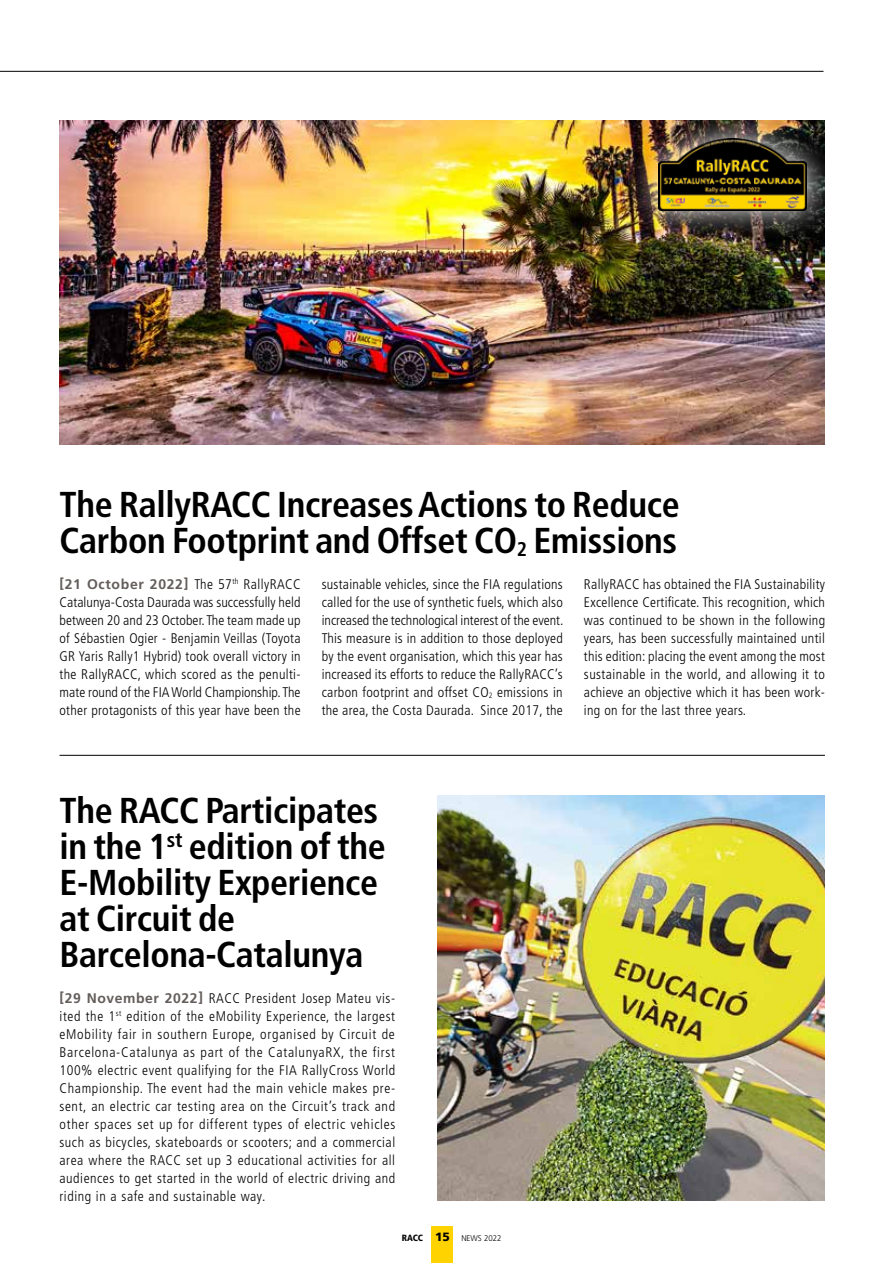
<style>
.page{position:relative;width:893px;height:1263px;background:#fff}
.page>*{position:absolute;margin:0;border:0;box-sizing:border-box;transform-origin:0 0}
.t1{font:700 condensed 36px/36px "Frutiger LT Std";letter-spacing:-.01em;color:#000}
.t2{font:300 condensed 13.95px/18px "Frutiger LT Std";letter-spacing:.02em;color:#000;text-align:justify}
.t3{font:300 8.25px "Frutiger LT Std";color:#000;scale:.95 1}
.s1{font-weight:700;font-stretch:normal;color:#635d5b}
.s2{font-weight:900;font-stretch:condensed;font-size:9px}
.s3{font-weight:900;font-size:12px}
</style>
<div class="page">
<hr style="left:0;top:71px;width:823px;height:1px;background:#000">
<hr style="left:60px;top:755px;width:765px;height:1px;background:#000">
<div style="left:432px;top:1226px;width:21px;height:37px;background:#ffd300"></div>
<img style="left:60px;top:121px;width:765px;height:324px">
<img style="left:438px;top:795px;width:387px;height:406px">
<img style="left:630px;top:120px;width:195px;height:119px">
<img style="left:658px;top:139px;width:149px;height:72px">
<h1 class="t1" style="left:60px;top:486px;width:622px">The RallyRACC Increases Actions to Reduce<br>Carbon Footprint and Offset CO<sub>2</sub> Emissions</h1>
<p class="t2" style="left:60px;top:575px;width:243px"><span class="s1">[21 October 2022]</span> The 57<sup>th</sup> RallyRACC Catalunya-Costa Daurada was successfully held between 20 and 23 October. The team made up of Sébastien Ogier - Benjamin Veillas (Toyota GR Yaris Rally1 Hybrid) took overall victory in the RallyRACC, which scored as the penulti&shy;mate round of the FIA World Championship. The other protagonists of this year have been the</p>
<p class="t2" style="left:322px;top:575px;width:243px">sustainable vehicles, since the FIA regulations called for the use of synthetic fuels, which also increased the technological interest of the event.<br>This measure is in addition to those deployed by the event organisation, which this year has increased its efforts to reduce the RallyRACC’s carbon footprint and offset CO<sub>2</sub> emissions in the area, the Costa Daurada. Since 2017, the</p>
<p class="t2" style="left:584px;top:575px;width:243px">RallyRACC has obtained the FIA Sustainability Excellence Certificate. This recognition, which was continued to be shown in the following years, has been successfully maintained until this edition: placing the event among the most sustainable in the world, and allowing it to achieve an objective which it has been work&shy;ing on for the last three years.</p>
<h1 class="t1" style="left:60px;top:792px;width:328px">The RACC Participates in the 1<sup>st</sup> edition of the<br>E-Mobility Experience at Circuit de<br>Barcelona-Catalunya</h1>
<p class="t2" style="left:60px;top:989px;width:337px"><span class="s1">[29 November 2022]</span> RACC President Josep Mateu vis&shy;ited the 1<sup>st</sup> edition of the eMobility Experience, the largest eMobility fair in southern Europe, organised by Circuit de Barcelona-Catalunya as part of the CatalunyaRX, the first 100% electric event qualifying for the FIA RallyCross World Championship. The event had the main vehicle makes pre&shy;sent, an electric car testing area on the Circuit’s track and other spaces set up for different types of electric vehicles such as bicycles, skateboards or scooters; and a commercial area where the RACC set up 3 educational activities for all audiences to get started in the world of electric driving and riding in a safe and sustainable way.</p>
<p class="t3" style="left:402px;top:1234px;width:106px"><span class="s2">RACC</span> <span class="s3">15</span> NEWS 2022</p>
</div>
